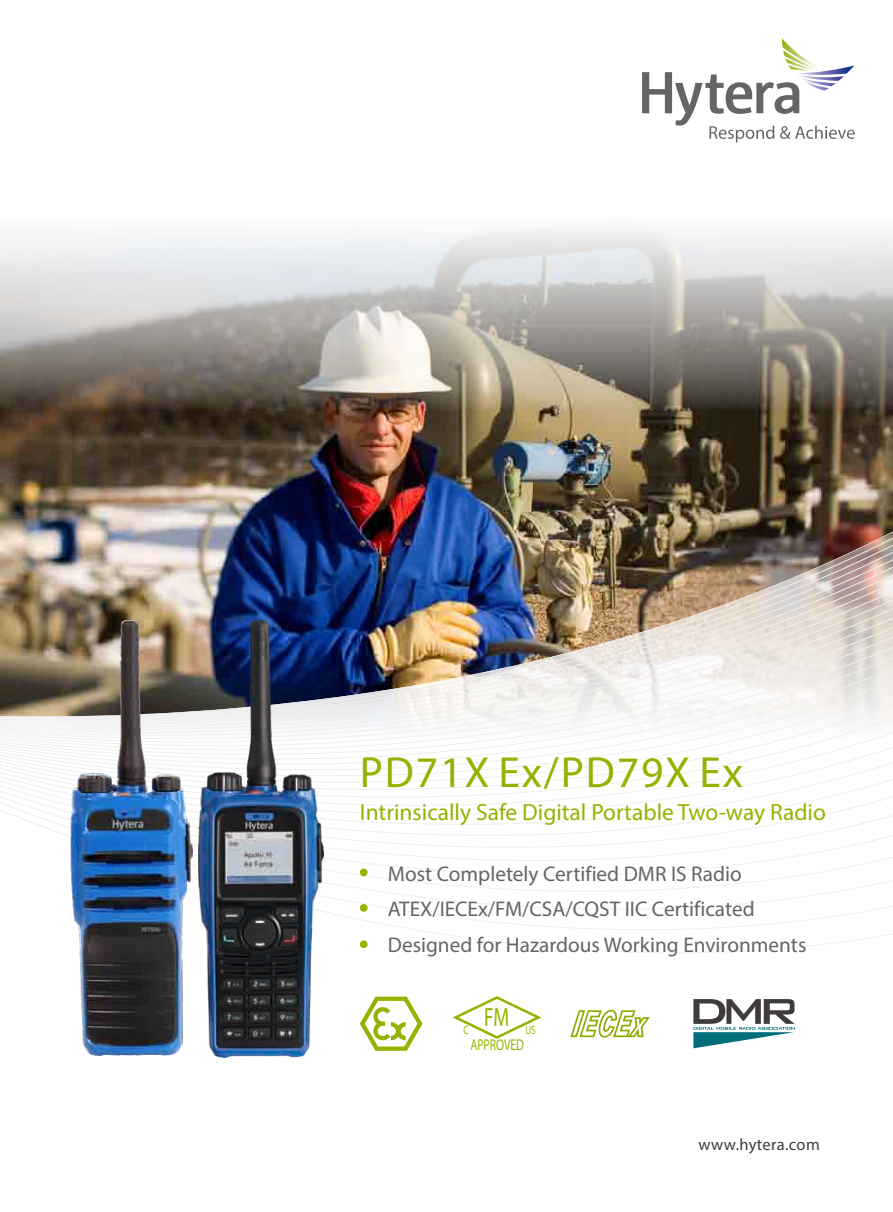
<style>
.page{position:relative;width:893px;height:1212px;background:#fff}
.page>*{position:absolute;margin:0;border:0;box-sizing:border-box;transform-origin:0 0}
.t1{font:43.65px "Myriad Pro";letter-spacing:.04em;color:#94b301}
.t2{font:26.4px "Myriad Pro";color:#94b301;scale:.74 1}
.t3{font:23.4px "Myriad Pro";color:#94b301}
.t4{font:21.3px/35.8px "Myriad Pro";color:#666565}
.t5{font:16.5px "Myriad Pro";letter-spacing:.02em;color:#3f3b3a}
.t6{font:15.6px "Myriad Pro";color:#94b301;scale:.74 1}
.t7{font:12px "Myriad Pro";color:#94b301;scale:.74 1}
</style>
<div class="page">
<img style="left:1px;top:416px;width:892px;height:115px">
<svg style="left:0;top:228px;width:893px;height:188px"></svg>
<img style="left:0;top:532px;width:893px;height:9px">
<img style="left:0;top:541px;width:893px;height:10px">
<img style="left:0;top:551px;width:893px;height:10px">
<img style="left:0;top:561px;width:893px;height:10px">
<img style="left:0;top:571px;width:893px;height:10px">
<img style="left:0;top:581px;width:893px;height:11px">
<img style="left:0;top:592px;width:893px;height:11px">
<img style="left:0;top:603px;width:893px;height:12px">
<img style="left:0;top:615px;width:893px;height:12px">
<img style="left:0;top:627px;width:893px;height:12px">
<img style="left:0;top:639px;width:893px;height:13px">
<img style="left:0;top:652px;width:893px;height:14px">
<img style="left:0;top:666px;width:893px;height:14px">
<svg style="left:0;top:680px;width:893px;height:14px"></svg>
<svg style="left:0;top:700px;width:893px;height:253px"></svg>
<div style="left:360px;top:940px;width:8px;height:8px;background:#94b301;border-radius:50%"></div>
<img style="left:198px;top:620px;width:125px;height:437px">
<div style="left:360px;top:904px;width:8px;height:8px;background:#94b301;border-radius:50%"></div>
<svg style="left:360px;top:996px;width:62px;height:55px"></svg>
<svg style="left:452px;top:996px;width:90px;height:43px"></svg>
<svg style="left:570px;top:1009px;width:80px;height:29px"></svg>
<svg style="left:693px;top:999px;width:102px;height:49px"></svg>
<div style="left:360px;top:868px;width:8px;height:8px;background:#94b301;border-radius:50%"></div>
<svg style="left:642px;top:38px;width:213px;height:104px"></svg>
<img style="left:70px;top:620px;width:123px;height:436px">
<h1 class="t1" style="left:360px;top:754px;width:385px">PD71X Ex/PD79X Ex</h1>
<p class="t3" style="left:360px;top:802px;width:468px">Intrinsically Safe Digital Portable Two-way Radio</p>
<p class="t4" style="left:388px;top:857px;width:420px">Most Completely Certified DMR IS Radio<br>ATEX/IECEx/FM/CSA/CQST IIC Certificated<br>Designed for Hazardous Working Environments</p>
<p class="t2" style="left:484px;top:1006px;width:71px">FM <sub>US</sub></p>
<p class="t6" style="left:470px;top:1038px;width:74px">APPROVED</p>
<p class="t7" style="left:463px;top:1025px;width:9px">C</p>
<p class="t5" style="left:698px;top:1137px;width:123px">www.hytera.com</p>
</div>
